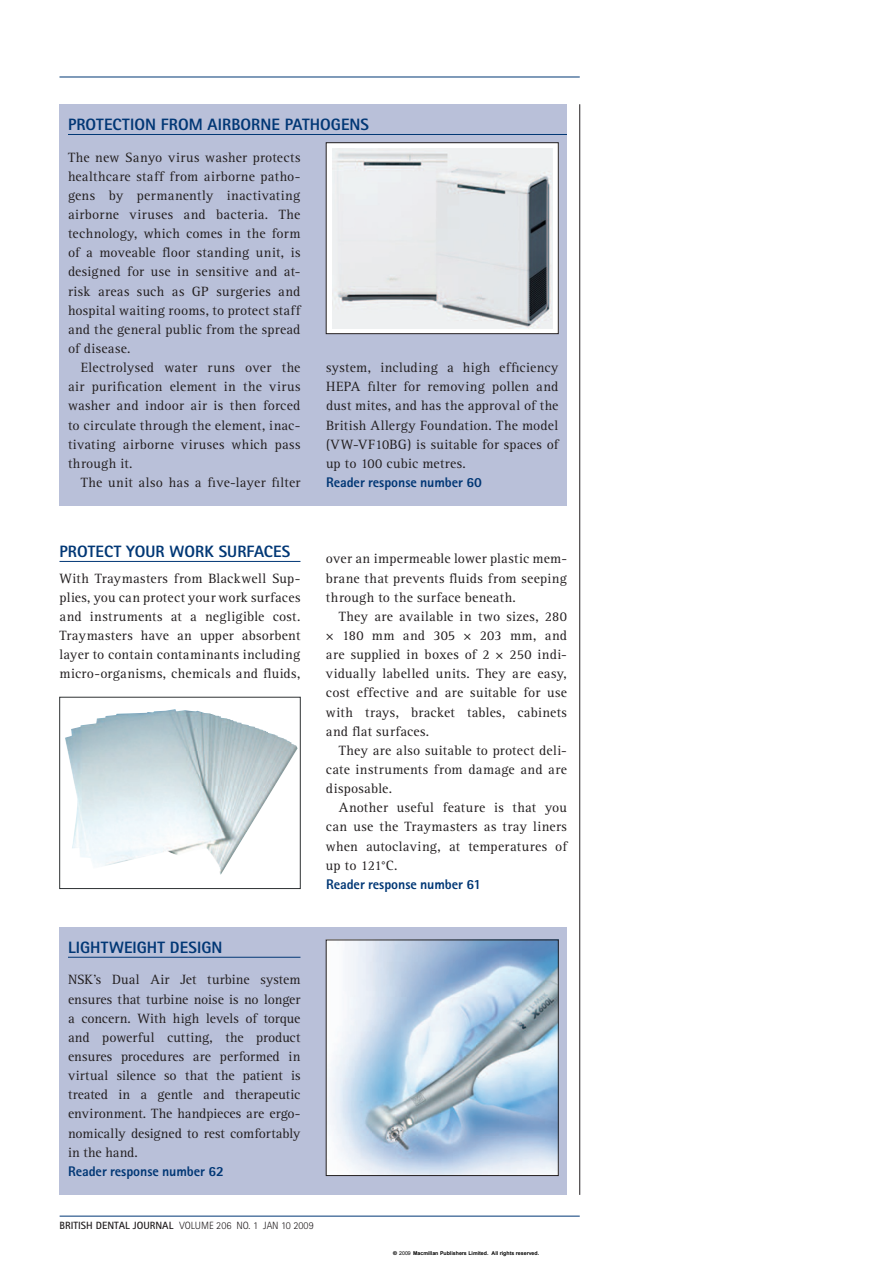
<style>
.page{position:relative;width:893px;height:1263px;background:#fff}
.page>*{position:absolute;margin:0;border:0;box-sizing:border-box;transform-origin:0 0}
.t1{font:800 16.5px "Rotis Sans Serif";color:#013775}
.t2{font:13.95px/19.2px "Rotis Serif";letter-spacing:.02em;color:#231f20;text-align:justify}
.t3{font:800 13.95px "Rotis Sans Serif";letter-spacing:-.005em;color:#013775}
.t4{font:300 10.5px "Rotis Sans Serif";color:#231f20}
.t5{font:700 5.25px "Arial";color:#000}
.s1{font-weight:700}
.s2{font-family:"Helvetica"}
.s3{font-weight:400}
</style>
<div class="page">
<div style="left:59px;top:104px;width:508px;height:402px;background:#b9c0d9"></div>
<hr style="left:59px;top:77px;width:521px;height:1px;background:#013775">
<hr style="left:60px;top:1216px;width:520px;height:1px;background:#013775">
<hr style="left:68px;top:134px;width:499px;height:1px;background:#013775">
<div style="left:326px;top:143px;width:232px;height:191px;background:#fff"></div>
<img style="left:332px;top:148px;width:220px;height:180px">
<hr style="left:59px;top:561px;width:241px;height:1px;background:#013775">
<div style="left:59px;top:927px;width:508px;height:268px;background:#b9c0d9"></div>
<hr style="left:68px;top:957px;width:232px;height:1px;background:#013775">
<img style="left:328px;top:942px;width:228px;height:232px">
<img style="left:65px;top:709px;width:233px;height:166px">
<div style="left:59px;top:697px;width:241px;height:192px;border:1px solid #2e3133"></div>
<hr style="left:579px;top:104px;width:1px;height:1091px;background:#231f20">
<p class="t1" style="left:68px;top:118px;width:303px">PROTECTION FROM AIRBORNE PATHOGENS</p>
<p class="t2" style="left:68px;top:149px;width:234px">The new Sanyo virus washer protects healthcare staff from airborne patho&shy;gens by permanently inactivating airborne viruses and bacteria. The technology, which comes in the form of a moveable floor standing unit, is designed for use in sensitive and at&shy;risk areas such as GP surgeries and hospital waiting rooms, to protect staff and the general public from the spread of disease.</p>
<p class="t2" style="left:68px;top:359px;width:234px;text-indent:13px">Electrolysed water runs over the air purification element in the virus washer and indoor air is then forced to circulate through the element, inac&shy;tivating airborne viruses which pass through it.</p>
<p class="t2" style="left:81px;top:474px;width:221px">The unit also has a five-layer filter</p>
<p class="t2" style="left:326px;top:359px;width:234px">system, including a high efficiency HEPA filter for removing pollen and dust mites, and has the approval of the British Allergy Foundation. The model (VW-VF10BG) is suitable for spaces of up to 100 cubic metres.</p>
<p class="t3" style="left:326px;top:477px;width:157px">Reader response number 60</p>
<p class="t1" style="left:59px;top:545px;width:232px">PROTECT YOUR WORK SURFACES</p>
<p class="t2" style="left:59px;top:570px;width:242px">With Traymasters from Blackwell Sup&shy;plies, you can protect your work surfaces and instruments at a negligible cost.<br>Traymasters have an upper absorbent layer to contain contaminants including micro-organisms, chemicals and fluids,</p>
<p class="t2" style="left:326px;top:551px;width:243px">over an impermeable lower plastic mem&shy;brane that prevents fluids from seeping through to the surface beneath.</p>
<p class="t2" style="left:326px;top:608px;width:242px;text-indent:13px">They are available in two sizes, 280 × 180 mm and 305 × 203 mm, and are supplied in boxes of 2 × 250 indi&shy;vidually labelled units. They are easy, cost effective and are suitable for use with trays, bracket tables, cabinets and flat surfaces.</p>
<p class="t2" style="left:326px;top:742px;width:242px;text-indent:13px">They are also suitable to protect deli&shy;cate instruments from damage and are disposable.</p>
<p class="t2" style="left:326px;top:799px;width:242px;text-indent:13px">Another useful feature is that you can use the Traymasters as tray liners when autoclaving, at temperatures of up to 121°C.</p>
<p class="t3" style="left:326px;top:879px;width:157px">Reader response number 61</p>
<p class="t1" style="left:68px;top:941px;width:156px">LIGHTWEIGHT DESIGN</p>
<p class="t2" style="left:68px;top:971px;width:234px">NSK’s Dual Air Jet turbine system ensures that turbine noise is no longer a concern. With high levels of torque and powerful cutting, the product ensures procedures are performed in virtual silence so that the patient is treated in a gentle and therapeutic environment. The handpieces are ergo&shy;nomically designed to rest comfortably in the hand.</p>
<p class="t3" style="left:68px;top:1166px;width:157px">Reader response number 62</p>
<p class="t4" style="left:60px;top:1222px;width:256px"><span class="s1">BRITISH DENTAL JOURNAL</span> VOLUME 206 NO. 1 JAN 10 2009</p>
<p class="t5" style="left:393px;top:1250px;width:148px"><span class="s2">©</span> <span class="s3">2009</span> Macmillan Publishers Limited. All rights reserved.</p>
</div>
